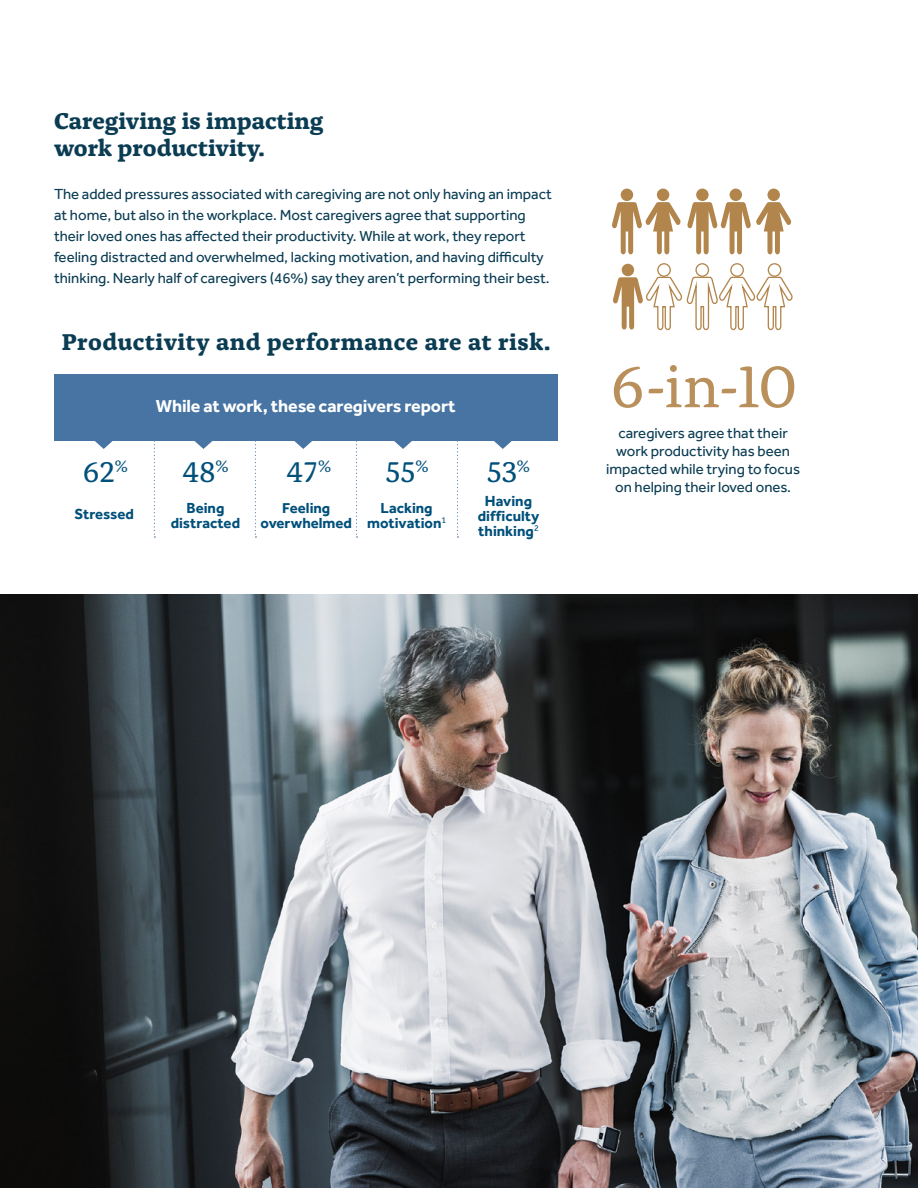
<style>
.page{position:relative;width:918px;height:1188px;background:#fff}
.page>*{position:absolute;margin:0;border:0;box-sizing:border-box;transform-origin:0 0}
.Smaller_Subheading{font:61.5px "Alda Pro";color:#b98f5b}
.t1{font:30px "Alda Pro";letter-spacing:.005em;color:#00507b}
.t2{font:700 24px/27px "Alda Pro";letter-spacing:.005em;color:#0a3c53}
.Smaller_Subheading-2{font:700 18px "Effra Pro";letter-spacing:-.01em;color:#fff}
.t3{font:15px/21px "Effra Pro";color:#0a3c53}
.Smaller_Subheading-3{font:700 15px/15px "Effra Pro";color:#00507b;text-align:center}
</style>
<div class="page">
<img style="left:0;top:594px;width:918px;height:594px">
<div style="left:621px;top:189px;width:12px;height:12px;background:#b2854c;border-radius:50%"></div>
<svg style="left:612px;top:202px;width:69px;height:52px"></svg>
<div style="left:657px;top:189px;width:12px;height:12px;background:#b2854c;border-radius:50%"></div>
<div style="left:730px;top:189px;width:12px;height:12px;background:#b2854c;border-radius:50%"></div>
<div style="left:767px;top:189px;width:13px;height:12px;background:#b2854c;border-radius:50%"></div>
<svg style="left:687px;top:202px;width:104px;height:52px"></svg>
<div style="left:696px;top:189px;width:13px;height:12px;background:#b2854c;border-radius:50%"></div>
<div style="left:622px;top:264px;width:12px;height:12px;background:#b2854c;border-radius:50%"></div>
<div style="left:657px;top:263px;width:14px;height:14px;border:1px solid #b2854c;border-radius:50%"></div>
<div style="left:730px;top:263px;width:14px;height:14px;border:1px solid #b2854c;border-radius:50%"></div>
<div style="left:695px;top:263px;width:14px;height:14px;border:1px solid #b2854c;border-radius:50%"></div>
<svg style="left:613px;top:275px;width:180px;height:56px"></svg>
<div style="left:768px;top:263px;width:13px;height:14px;border:1px solid #b2854c;border-radius:50%"></div>
<div style="left:54px;top:374px;width:504px;height:66px;background:#4774a3"></div>
<svg style="left:154px;top:440px;width:1px;height:98px"></svg>
<svg style="left:255px;top:440px;width:1px;height:98px"></svg>
<svg style="left:356px;top:440px;width:1px;height:98px"></svg>
<svg style="left:457px;top:440px;width:2px;height:98px"></svg>
<svg style="left:90px;top:440px;width:27px;height:9px"></svg>
<svg style="left:190px;top:440px;width:27px;height:9px"></svg>
<svg style="left:290px;top:440px;width:27px;height:9px"></svg>
<svg style="left:390px;top:440px;width:26px;height:9px"></svg>
<svg style="left:489px;top:440px;width:27px;height:9px"></svg>
<p class="t2" style="left:54px;top:105px;width:271px">Caregiving is impacting work productivity.</p>
<p class="t3" style="left:54px;top:183px;width:499px">The added pressures associated with caregiving are not only having an impact at home, but also in the workplace. Most caregivers agree that supporting their loved ones has affected their productivity. While at work, they report feeling distracted and overwhelmed, lacking motivation, and having difficulty thinking. Nearly half of caregivers (46%) say they aren’t performing their best.</p>
<p class="t2" style="left:62px;top:326px;width:490px">Productivity and performance are at risk.</p>
<p class="t1" style="left:83px;top:450px;width:46px">62<sup>%</sup></p>
<p class="Smaller_Subheading-3" style="left:75px;top:506px;width:61px">Stressed</p>
<p class="Smaller_Subheading-2" style="left:156px;top:395px;width:301px">While at work, these caregivers report</p>
<p class="t1" style="left:182px;top:450px;width:48px">48<sup>%</sup></p>
<p class="Smaller_Subheading-3" style="left:171px;top:500px;width:71px">Being distracted</p>
<p class="t1" style="left:286px;top:450px;width:46px">47<sup>%</sup></p>
<p class="Smaller_Subheading-3" style="left:260px;top:500px;width:93px">Feeling overwhelmed</p>
<p class="t1" style="left:386px;top:450px;width:44px">55<sup>%</sup></p>
<p class="Smaller_Subheading-3" style="left:367px;top:500px;width:80px">Lacking motivation<sup>1</sup></p>
<p class="t1" style="left:487px;top:450px;width:44px">53<sup>%</sup></p>
<p class="Smaller_Subheading-3" style="left:478px;top:493px;width:63px">Having difficulty thinking<sup>2</sup></p>
<p class="Smaller_Subheading" style="left:610px;top:341px;width:189px">6-in-10</p>
<p class="t3" style="left:606px;top:423px;width:195px;line-height:18px;text-align:center">caregivers agree that their work productivity has been impacted while trying to focus on helping their loved ones.</p>
</div>
